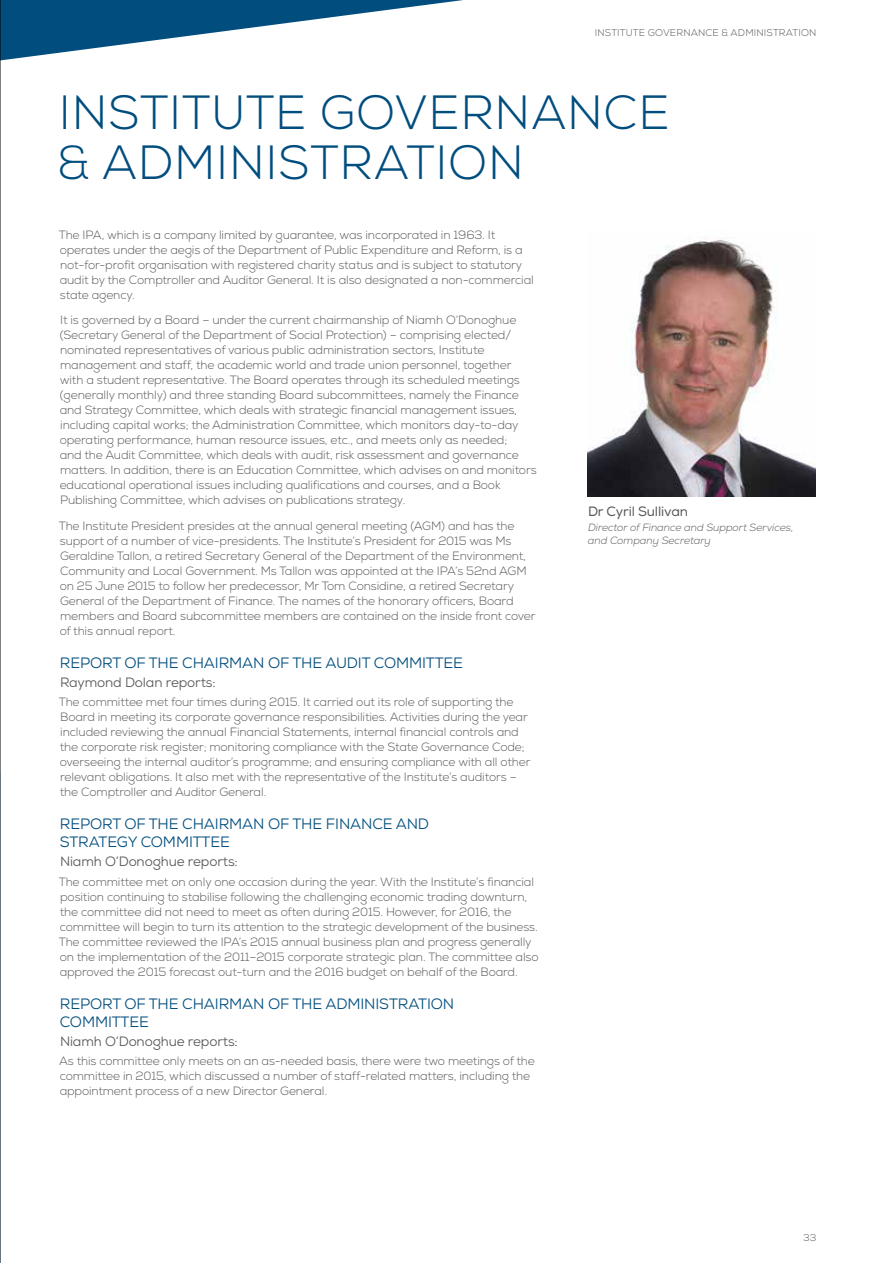
<style>
.page{position:relative;width:893px;height:1263px;background:#fff}
.page>*{position:absolute;margin:0;border:0;box-sizing:border-box;transform-origin:0 0}
.t1{font:300 48px/49.5px "Nexa";letter-spacing:.015em;color:#004d7e}
.t2{font:15px/18px "Nexa";letter-spacing:-.01em;color:#004d7e}
.t3{font:13.5px "Nexa";letter-spacing:-.01em;color:#575756}
.t4{font:13.5px "Nexa";letter-spacing:-.01em;color:#575756}
.t5{font:300 12px/15px "Nexa";letter-spacing:-.01em;color:#575756}
.t6{font:italic 300 10.5px/12.8px "Nexa";letter-spacing:-.005em;color:#575756}
.t7{font:300 9.75px "Nexa";letter-spacing:.015em;color:#575756}
</style>
<div class="page">
<hr style="left:0;top:0;width:1px;height:1263px;background:#000">
<svg style="left:0;top:0;width:463px;height:179px"></svg>
<hr style="left:0;top:772px;width:1px;height:491px;background:#004d7e">
<svg style="left:0;top:948px;width:1px;height:315px"></svg>
<img style="left:587px;top:239px;width:229px;height:258px">
<p class="t7" style="left:595px;top:27px;width:223px">INSTITUTE GOVERNANCE &amp; ADMINISTRATION</p>
<h1 class="t1" style="left:57px;top:89px;width:614px">INSTITUTE GOVERNANCE &amp; ADMINISTRATION</h1>
<p class="t5" style="left:59px;top:227px;width:477px">The IPA, which is a company limited by guarantee, was incorporated in 1963. It operates under the aegis of the Department of Public Expenditure and Reform, is a not-for-profit organisation with registered charity status and is subject to statutory audit by the Comptroller and Auditor General. It is also designated a non-commercial state agency.</p>
<p class="t5" style="left:60px;top:313px;width:479px">It is governed by a Board – under the current chairmanship of Niamh O’Donoghue (Secretary General of the Department of Social Protection) – comprising elected/ nominated representatives of various public administration sectors, Institute management and staff, the academic world and trade union personnel, together with a student representative. The Board operates through its scheduled meetings (generally monthly) and three standing Board subcommittees, namely the Finance and Strategy Committee, which deals with strategic financial management issues, including capital works; the Administration Committee, which monitors day-to-day operating performance, human resource issues, etc., and meets only as needed;<br>and the Audit Committee, which deals with audit, risk assessment and governance matters. In addition, there is an Education Committee, which advises on and monitors educational operational issues including qualifications and courses, and a Book Publishing Committee, which advises on publications strategy.</p>
<p class="t5" style="left:59px;top:519px;width:478px">The Institute President presides at the annual general meeting (AGM) and has the support of a number of vice-presidents. The Institute’s President for 2015 was Ms Geraldine Tallon, a retired Secretary General of the Department of the Environment, Community and Local Government. Ms Tallon was appointed at the IPA’s 52nd AGM on 25 June 2015 to follow her predecessor, Mr Tom Considine, a retired Secretary General of the Department of Finance. The names of the honorary officers, Board members and Board subcommittee members are contained on the inside front cover of this annual report.</p>
<p class="t2" style="left:60px;top:654px;width:405px">REPORT OF THE CHAIRMAN OF THE AUDIT COMMITTEE</p>
<p class="t3" style="left:60px;top:674px;width:157px">Raymond Dolan reports:</p>
<p class="t5" style="left:59px;top:695px;width:473px">The committee met four times during 2015. It carried out its role of supporting the Board in meeting its corporate governance responsibilities. Activities during the year included reviewing the annual Financial Statements, internal financial controls and the corporate risk register; monitoring compliance with the State Governance Code; overseeing the internal auditor’s programme; and ensuring compliance with all other relevant obligations. It also met with the representative of the Institute’s auditors – the Comptroller and Auditor General.</p>
<p class="t2" style="left:60px;top:815px;width:371px">REPORT OF THE CHAIRMAN OF THE FINANCE AND<br>STRATEGY COMMITTEE</p>
<p class="t3" style="left:60px;top:853px;width:179px">Niamh O’Donoghue reports:</p>
<p class="t5" style="left:59px;top:874px;width:481px">The committee met on only one occasion during the year. With the Institute’s financial position continuing to stabilise following the challenging economic trading downturn, the committee did not need to meet as often during 2015. However, for 2016, the committee will begin to turn its attention to the strategic development of the business.<br>The committee reviewed the IPA’s 2015 annual business plan and progress generally on the implementation of the 2011–2015 corporate strategic plan. The committee also approved the 2015 forecast out-turn and the 2016 budget on behalf of the Board.</p>
<p class="t2" style="left:60px;top:994px;width:396px">REPORT OF THE CHAIRMAN OF THE ADMINISTRATION<br>COMMITTEE</p>
<p class="t3" style="left:60px;top:1033px;width:179px">Niamh O’Donoghue reports:</p>
<p class="t5" style="left:59px;top:1054px;width:477px">As this committee only meets on an as-needed basis, there were two meetings of the committee in 2015, which discussed a number of staff-related matters, including the appointment process of a new Director General.</p>
<p class="t4" style="left:588px;top:504px;width:102px">Dr Cyril Sullivan</p>
<p class="t6" style="left:588px;top:521px;width:207px">Director of Finance and Support Services, and Company Secretary</p>
<p class="t7" style="left:803px;top:1232px;width:15px">33</p>
</div>
